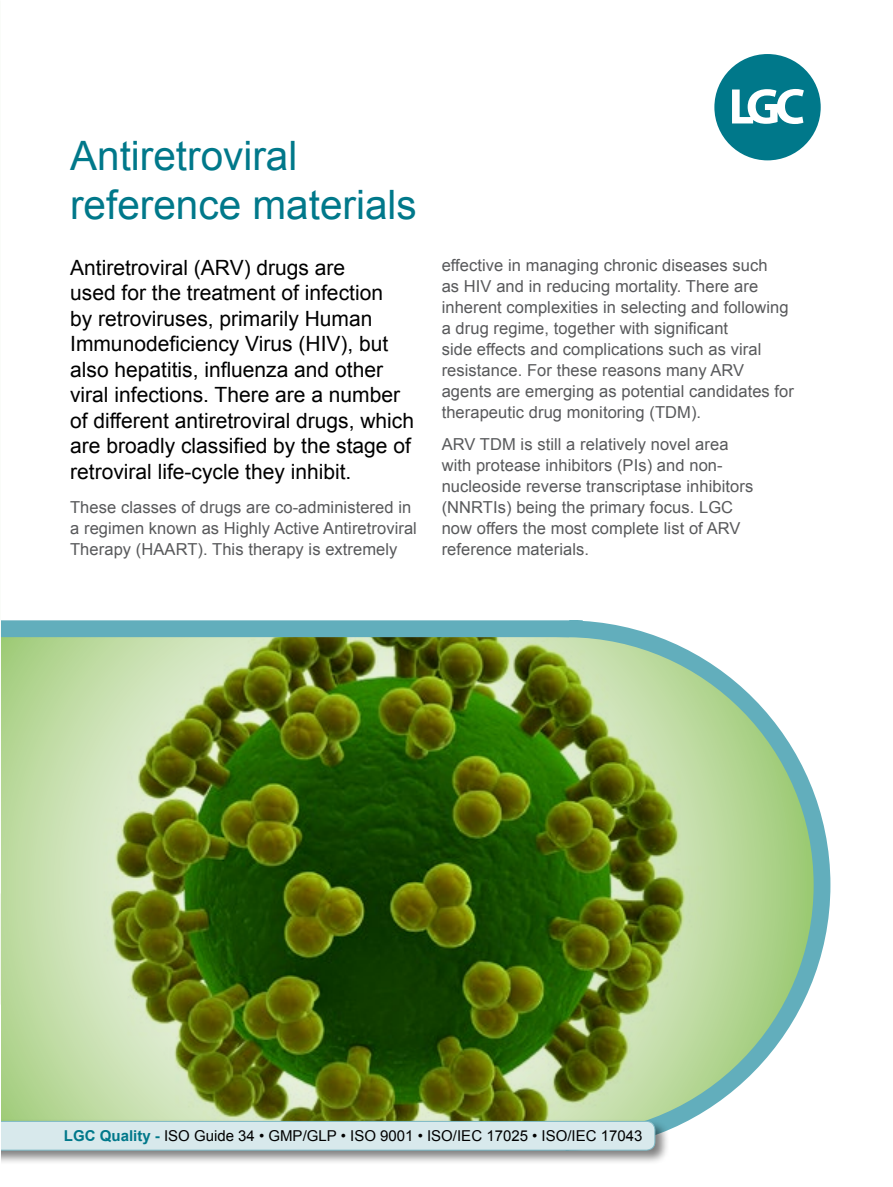
<style>
.page{position:relative;width:893px;height:1187px;background:#fff}
.page>*{position:absolute;margin:0;border:0;box-sizing:border-box;transform-origin:0 0}
.t1{font:40.5px/48.6px "Arial";color:#00788a}
.t2{font:21px/25.5px "Arial";color:#000}
.t3{font:16.5px/21px "Arial";letter-spacing:.005em;color:#58595b}
.t4{font:15px "Arial";color:#000}
.s1{font-weight:700;color:#00788a}
</style>
<div class="page">
<svg style="left:1px;top:620px;width:830px;height:510px;background:#7e9b59"></svg>
<div style="left:0;top:1119px;width:669px;height:45px;background:#000;opacity:.5"></div>
<svg style="left:1px;top:1120px;width:654px;height:30px;background:#d1e5e6"></svg>
<hr style="left:0;top:0;width:1px;height:1186px;background:#fff">
<svg style="left:714px;top:54px;width:107px;height:106px"></svg>
<h1 class="t1" style="left:70px;top:132px;width:348px">Antiretroviral reference materials</h1>
<p class="t2" style="left:70px;top:255px;width:345px">Antiretroviral (ARV) drugs are<br>used for the treatment of infection<br>by retroviruses, primarily Human Immunodeficiency Virus (HIV), but also hepatitis, influenza and other viral infections. There are a number of different antiretroviral drugs, which are broadly classified by the stage of retroviral life-cycle they inhibit.</p>
<p class="t3" style="left:70px;top:497px;width:348px">These classes of drugs are co-administered in a regimen known as Highly Active Antiretroviral<br>Therapy (HAART). This therapy is extremely</p>
<p class="t3" style="left:442px;top:255px;width:354px">effective in managing chronic diseases such<br>as HIV and in reducing mortality. There are inherent complexities in selecting and following a drug regime, together with significant<br>side effects and complications such as viral resistance. For these reasons many ARV agents are emerging as potential candidates for therapeutic drug monitoring (TDM).</p>
<p class="t3" style="left:442px;top:434px;width:313px">ARV TDM is still a relatively novel area with protease inhibitors (PIs) and non&shy;nucleoside reverse transcriptase inhibitors (NNRTIs) being the primary focus. LGC now offers the most complete list of ARV reference materials.</p>
<p class="t4" style="left:64px;top:1125px;width:580px"><span class="s1">LGC Quality -</span> ISO Guide 34 • GMP/GLP • ISO 9001 • ISO/IEC 17025 • ISO/IEC 17043</p>
</div>
